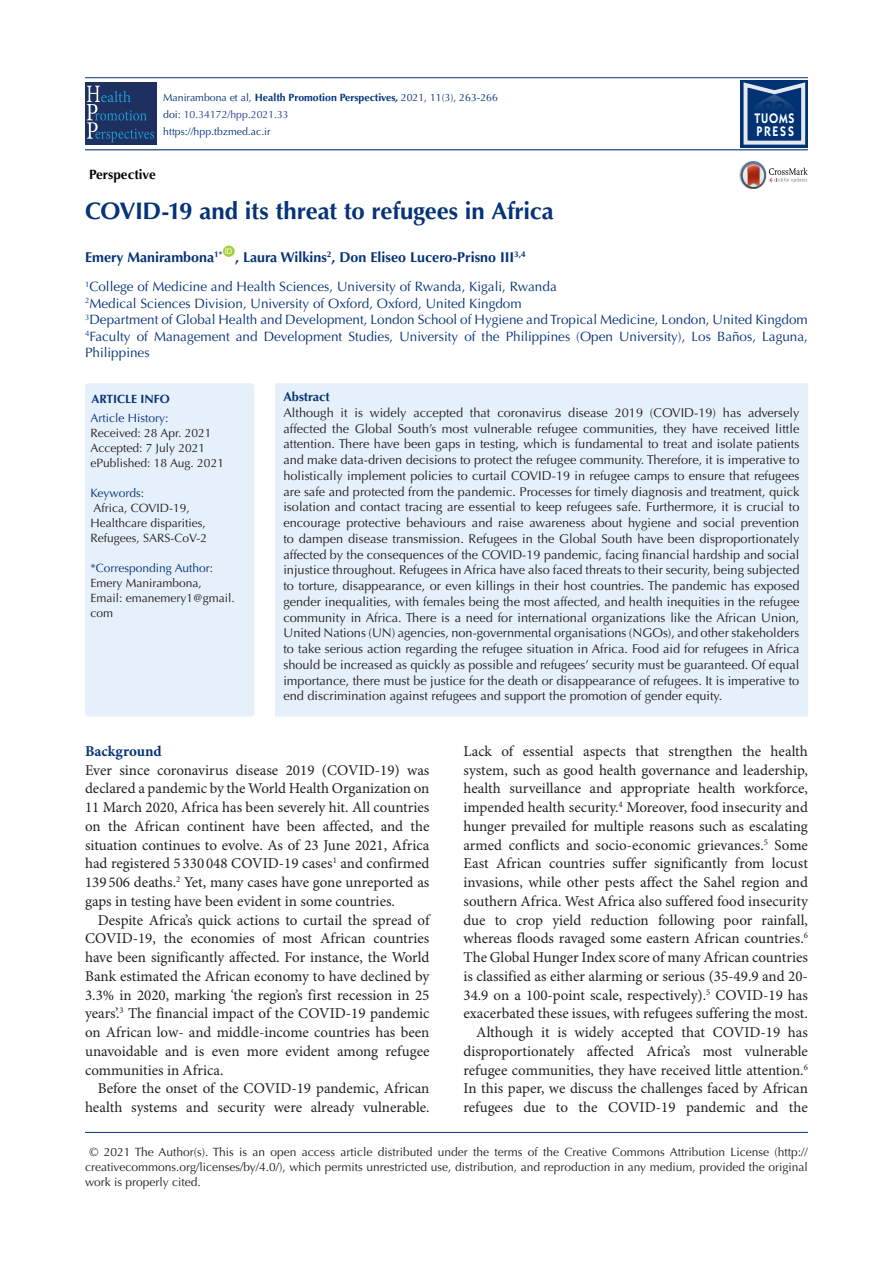
<style>
.page{position:relative;width:893px;height:1263px;background:#fff}
.page>*{position:absolute;margin:0;border:0;box-sizing:border-box;transform-origin:0 0}
.t1{font:700 24px "Optima LT Std";letter-spacing:-.01em;color:#053278}
.t2{font:15px/18.8px "Minion Pro";color:#231f20;text-align:justify}
.heading_1{font:700 15px "Minion Pro";color:#053278}
.t3{font:700 14.25px "Optima LT Std";color:#053278}
.t4{font:600 13.95px/12.3px "ITC Kabel Std";letter-spacing:.11em;color:#fff;scale:.85 1}
.t5{font:13.5px/16.5px "Optima LT Std";color:#053278}
.t6{font:700 13.5px "Optima LT Std";color:#040503}
.t7{font:12.75px/15.8px "Optima LT Std";color:#231f20;text-align:justify}
.t8{font:700 12.75px "Optima LT Std";color:#053278}
.corresponding{font:12px/15px "Optima LT Std";color:#231f20}
.t9{font:12px "Optima LT Std";color:#053278}
.t10{font:700 12px "Optima LT Std";color:#053278}
.t11{font:10.5px "Optima LT Std";color:#053278}
.t12{font:10.5px "Optima LT Std";color:#253f8e}
.t13{font:7.8px "Arial";color:#fff}
.s1{font-weight:700}
.s2{font-weight:700;font-style:italic}
.s3{color:#053278}
</style>
<div class="page">
<hr style="left:85px;top:149px;width:723px;height:1px;background:#053278">
<hr style="left:85px;top:77px;width:723px;height:1px;background:#053278">
<hr style="left:85px;top:1132px;width:723px;height:1px;background:#053278">
<div style="left:223px;top:246px;width:12px;height:11px;background:#a6ce39;border-radius:50%"></div>
<img style="left:739px;top:169px;width:2px;height:13px">
<svg style="left:741px;top:161px;width:67px;height:28px"></svg>
<div style="left:275px;top:383px;width:533px;height:333px;background:#e6f0fa"></div>
<div style="left:85px;top:383px;width:169px;height:333px;background:#e6f0fa;border-radius:3px"></div>
<div style="left:85px;top:83px;width:71px;height:62px;background:#1e3060"></div>
<svg style="left:87px;top:86px;width:67px;height:56px"></svg>
<div style="left:740px;top:80px;width:68px;height:68px;background:#013273"></div>
<svg style="left:743px;top:82px;width:62px;height:63px"></svg>
<p class="t11" style="left:163px;top:91px;width:336px">Manirambona et al, <span class="s1">Health Promotion Perspectives</span><span class="s2">,</span> 2021, 11(3), 263-266</p>
<p class="t12" style="left:163px;top:108px;width:127px"><span class="s3">doi:</span> 10.34172/hpp.2021.33</p>
<p class="t11" style="left:163px;top:125px;width:109px">https://hpp.tbzmed.ac.ir</p>
<p class="t6" style="left:89px;top:167px;width:68px">Perspective</p>
<p class="t4" style="left:755px;top:112px;width:48px">TUOMS<br>PRESS</p>
<p class="t1" style="left:85px;top:196px;width:470px">COVID-19 and its threat to refugees in Africa</p>
<p class="t3" style="left:85px;top:249px;width:139px">Emery Manirambona<sup>1*</sup></p>
<p class="t13" style="left:225px;top:246px;width:9px">ID</p>
<p class="t3" style="left:235px;top:249px;width:292px">, Laura Wilkins<sup>2</sup>, Don Eliseo Lucero-Prisno III<sup>3,4</sup></p>
<p class="t5" style="left:85px;top:279px;width:473px"><sup>1</sup>College of Medicine and Health Sciences, University of Rwanda, Kigali, Rwanda</p>
<p class="t5" style="left:85px;top:295px;width:438px"><sup>2</sup>Medical Sciences Division, University of Oxford, Oxford, United Kingdom</p>
<p class="t5" style="left:85px;top:312px;width:724px"><sup>3</sup>Department of Global Health and Development, London School of Hygiene and Tropical Medicine, London, United Kingdom</p>
<p class="t5" style="left:85px;top:328px;width:724px"><sup>4</sup>Faculty of Management and Development Studies, University of the Philippines (Open University), Los Baños, Laguna,<br>Philippines</p>
<p class="t10" style="left:91px;top:392px;width:80px">ARTICLE INFO</p>
<p class="t9" style="left:91px;top:411px;width:80px">Article History:</p>
<p class="corresponding" style="left:91px;top:426px;width:123px">Received: 28 Apr. 2021</p>
<p class="corresponding" style="left:91px;top:441px;width:116px">Accepted: 7 July 2021</p>
<p class="corresponding" style="left:91px;top:456px;width:135px">ePublished: 18 Aug. 2021</p>
<p class="t9" style="left:91px;top:486px;width:55px">Keywords:</p>
<p class="corresponding" style="left:91px;top:501px;width:118px">Africa, COVID-19,<br>Healthcare disparities,<br>Refugees, SARS-CoV-2</p>
<p class="t9" style="left:91px;top:561px;width:124px">*Corresponding Author:</p>
<p class="corresponding" style="left:91px;top:576px;width:113px">Emery Manirambona,</p>
<p class="corresponding" style="left:91px;top:591px;width:146px">Email: emanemery1@gmail. com</p>
<p class="t8" style="left:283px;top:389px;width:48px">Abstract</p>
<p class="t7" style="left:283px;top:405px;width:517px">Although it is widely accepted that coronavirus disease 2019 (COVID-19) has adversely affected the Global South’s most vulnerable refugee communities, they have received little attention. There have been gaps in testing, which is fundamental to treat and isolate patients and make data-driven decisions to protect the refugee community. Therefore, it is imperative to holistically implement policies to curtail COVID-19 in refugee camps to ensure that refugees are safe and protected from the pandemic. Processes for timely diagnosis and treatment, quick isolation and contact tracing are essential to keep refugees safe. Furthermore, it is crucial to encourage protective behaviours and raise awareness about hygiene and social prevention to dampen disease transmission. Refugees in the Global South have been disproportionately affected by the consequences of the COVID-19 pandemic, facing financial hardship and social injustice throughout. Refugees in Africa have also faced threats to their security, being subjected to torture, disappearance, or even killings in their host countries. The pandemic has exposed gender inequalities, with females being the most affected, and health inequities in the refugee community in Africa. There is a need for international organizations like the African Union, United Nations (UN) agencies, non-governmental organisations (NGOs), and other stakeholders to take serious action regarding the refugee situation in Africa. Food aid for refugees in Africa should be increased as quickly as possible and refugees’ security must be guaranteed. Of equal importance, there must be justice for the death or disappearance of refugees. It is imperative to end discrimination against refugees and support the promotion of gender equity.</p>
<p class="heading_1" style="left:85px;top:740px;width:78px">Background</p>
<p class="t2" style="left:85px;top:761px;width:346px">Ever since coronavirus disease 2019 (COVID-19) was declared a pandemic by the World Health Organization on 11 March 2020, Africa has been severely hit. All countries on the African continent have been affected, and the situation continues to evolve. As of 23 June 2021, Africa had registered 5 330 048 COVID-19 cases<sup>1</sup> and confirmed 139 506 deaths.<sup>2</sup> Yet, many cases have gone unreported as gaps in testing have been evident in some countries.</p>
<p class="t2" style="left:85px;top:911px;width:346px;text-indent:13px">Despite Africa’s quick actions to curtail the spread of COVID-19, the economies of most African countries have been significantly affected. For instance, the World Bank estimated the African economy to have declined by 3.3% in 2020, marking ‘the region’s first recession in 25 years’.<sup>3</sup> The financial impact of the COVID-19 pandemic on African low- and middle-income countries has been unavoidable and is even more evident among refugee communities in Africa.</p>
<p class="t2" style="left:85px;top:1080px;width:346px;text-align:right">Before the onset of the COVID-19 pandemic, African health systems and security were already vulnerable.</p>
<p class="t2" style="left:463px;top:742px;width:346px">Lack of essential aspects that strengthen the health system, such as good health governance and leadership, health surveillance and appropriate health workforce, impended health security.<sup>4</sup> Moreover, food insecurity and hunger prevailed for multiple reasons such as escalating armed conflicts and socio-economic grievances.<sup>5</sup> Some East African countries suffer significantly from locust invasions, while other pests affect the Sahel region and southern Africa. West Africa also suffered food insecurity due to crop yield reduction following poor rainfall, whereas floods ravaged some eastern African countries.<sup>6<br></sup>The Global Hunger Index score of many African countries is classified as either alarming or serious (35-49.9 and 20- 34.9 on a 100-point scale, respectively).<sup>5</sup> COVID-19 has exacerbated these issues, with refugees suffering the most.</p>
<p class="t2" style="left:463px;top:1023px;width:346px;text-indent:13px">Although it is widely accepted that COVID-19 has disproportionately affected Africa’s most vulnerable refugee communities, they have received little attention.<sup>6<br></sup>In this paper, we discuss the challenges faced by African refugees due to the COVID-19 pandemic and the</p>
<p class="corresponding" style="left:85px;top:1144px;width:724px;text-align:justify;text-indent:4px">© 2021 The Author(s). This is an open access article distributed under the terms of the Creative Commons Attribution License (http:// creativecommons.org/licenses/by/4.0/), which permits unrestricted use, distribution, and reproduction in any medium, provided the original work is properly cited.</p>
</div>
